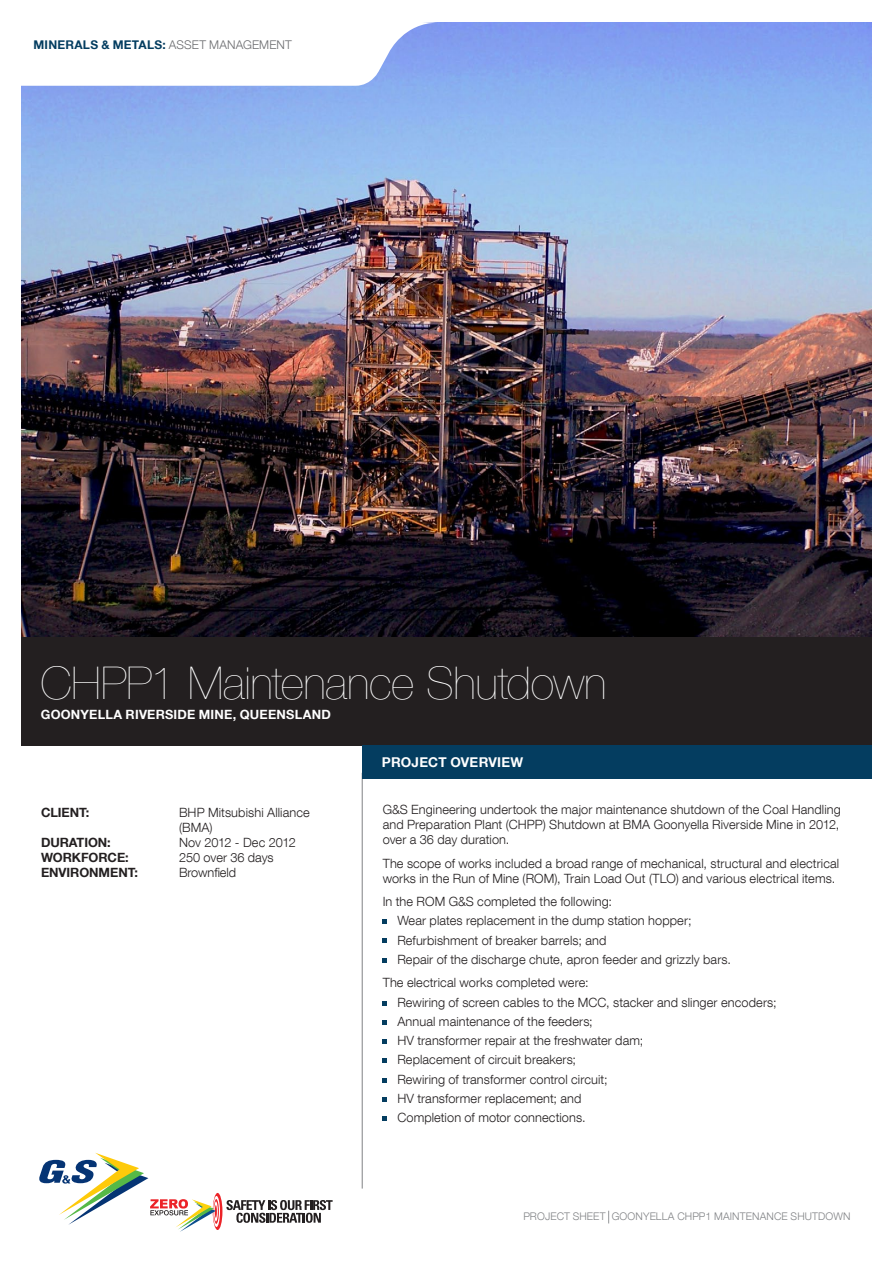
<style>
.page{position:relative;width:893px;height:1263px;background:#fff}
.page>*{position:absolute;margin:0;border:0;box-sizing:border-box;transform-origin:0 0}
.t1{font:200 45px "Helvetica Neue LT Com";letter-spacing:-.01em;color:#fff}
.copy{font:700 13.5px "Helvetica Neue LT Com";letter-spacing:.015em;color:#fff}
.copy-2{font:300 12.75px/15px "Helvetica Neue LT Com";letter-spacing:.01em;color:#231f20}
.copy-3{font:700 12.75px "Helvetica Neue LT Com";letter-spacing:-.005em;color:#231f20}
.t2{font:700 12.75px "Helvetica Neue LT Com";letter-spacing:.015em;color:#fff}
.copy-4{font:300 12.75px "Helvetica Neue LT Com";letter-spacing:-.01em;color:#231f20}
.t3{font:700 12px "Helvetica Neue LT Com";letter-spacing:.02em;color:#043d60}
.copy-5{font:300 10.5px "Helvetica Neue LT Com";letter-spacing:.015em;color:#808285}
.s1{font-weight:300;color:#6c6d70}
</style>
<div class="page">
<img style="left:21px;top:23px;width:851px;height:614px">
<div style="left:21px;top:637px;width:851px;height:108px;background:#231f20"></div>
<hr style="left:362px;top:773px;width:1px;height:415px;background:#808285">
<svg style="left:608px;top:1211px;width:1px;height:12px"></svg>
<div style="left:362px;top:745px;width:510px;height:34px;background:#043d60"></div>
<svg style="left:383px;top:919px;width:4px;height:5px"></svg>
<svg style="left:383px;top:939px;width:4px;height:4px"></svg>
<svg style="left:383px;top:958px;width:4px;height:4px"></svg>
<svg style="left:383px;top:1001px;width:4px;height:4px"></svg>
<svg style="left:383px;top:1020px;width:4px;height:4px"></svg>
<svg style="left:383px;top:1039px;width:4px;height:5px"></svg>
<svg style="left:383px;top:1059px;width:4px;height:4px"></svg>
<svg style="left:383px;top:1078px;width:4px;height:4px"></svg>
<svg style="left:383px;top:1097px;width:4px;height:4px"></svg>
<svg style="left:383px;top:1116px;width:4px;height:5px"></svg>
<svg style="left:21px;top:22px;width:417px;height:64px"></svg>
<svg style="left:226px;top:1200px;width:107px;height:23px"></svg>
<svg style="left:213px;top:1193px;width:9px;height:37px"></svg>
<svg style="left:213px;top:1196px;width:7px;height:31px"></svg>
<svg style="left:214px;top:1199px;width:5px;height:25px"></svg>
<svg style="left:214px;top:1201px;width:4px;height:20px"></svg>
<svg style="left:39px;top:1153px;width:178px;height:79px"></svg>
<p class="t3" style="left:34px;top:37px;width:260px">MINERALS &amp; METALS: <span class="s1">ASSET MANAGEMENT</span></p>
<p class="t1" style="left:41px;top:657px;width:567px">CHPP1 Maintenance Shutdown</p>
<p class="t2" style="left:41px;top:706px;width:291px">GOONYELLA RIVERSIDE MINE, QUEENSLAND</p>
<p class="copy-3" style="left:41px;top:804px;width:50px">CLIENT:</p>
<p class="copy-2" style="left:179px;top:805px;width:132px">BHP Mitsubishi Alliance</p>
<p class="copy-2" style="left:179px;top:820px;width:35px">(BMA)</p>
<p class="copy-3" style="left:41px;top:834px;width:71px">DURATION:</p>
<p class="copy-4" style="left:179px;top:835px;width:118px">Nov 2012 - Dec 2012</p>
<p class="copy-3" style="left:41px;top:849px;width:89px">WORKFORCE:</p>
<p class="copy-2" style="left:179px;top:850px;width:96px">250 over 36 days</p>
<p class="copy-3" style="left:41px;top:864px;width:98px">ENVIRONMENT:</p>
<p class="copy-2" style="left:179px;top:865px;width:59px">Brownfield</p>
<p class="copy" style="left:382px;top:754px;width:143px">PROJECT OVERVIEW</p>
<p class="copy-2" style="left:383px;top:802px;width:460px">G&amp;S Engineering undertook the major maintenance shutdown of the Coal Handling and Preparation Plant (CHPP) Shutdown at BMA Goonyella Riverside Mine in 2012, over a 36 day duration.</p>
<p class="copy-2" style="left:383px;top:855px;width:458px">The scope of works included a broad range of mechanical, structural and electrical works in the Run of Mine (ROM), Train Load Out (TLO) and various electrical items.</p>
<p class="copy-2" style="left:383px;top:894px;width:231px">In the ROM G&amp;S completed the following:</p>
<p class="copy-2" style="left:397px;top:913px;width:296px">Wear plates replacement in the dump station hopper;</p>
<p class="copy-2" style="left:397px;top:932px;width:211px">Refurbishment of breaker barrels; and</p>
<p class="copy-2" style="left:397px;top:951px;width:335px">Repair of the discharge chute, apron feeder and grizzly bars.</p>
<p class="copy-2" style="left:383px;top:975px;width:207px">The electrical works completed were:</p>
<p class="copy-2" style="left:397px;top:994px;width:381px">Rewiring of screen cables to the MCC, stacker and slinger encoders;</p>
<p class="copy-2" style="left:397px;top:1013px;width:197px">Annual maintenance of the feeders;</p>
<p class="copy-2" style="left:397px;top:1033px;width:247px">HV transformer repair at the freshwater dam;</p>
<p class="copy-2" style="left:397px;top:1052px;width:180px">Replacement of circuit breakers;</p>
<p class="copy-2" style="left:397px;top:1071px;width:212px">Rewiring of transformer control circuit;</p>
<p class="copy-2" style="left:397px;top:1090px;width:186px">HV transformer replacement; and</p>
<p class="copy-2" style="left:397px;top:1110px;width:190px">Completion of motor connections.</p>
<p class="copy-5" style="left:523px;top:1210px;width:329px">PROJECT SHEET GOONYELLA CHPP1 MAINTENANCE SHUTDOWN</p>
</div>
